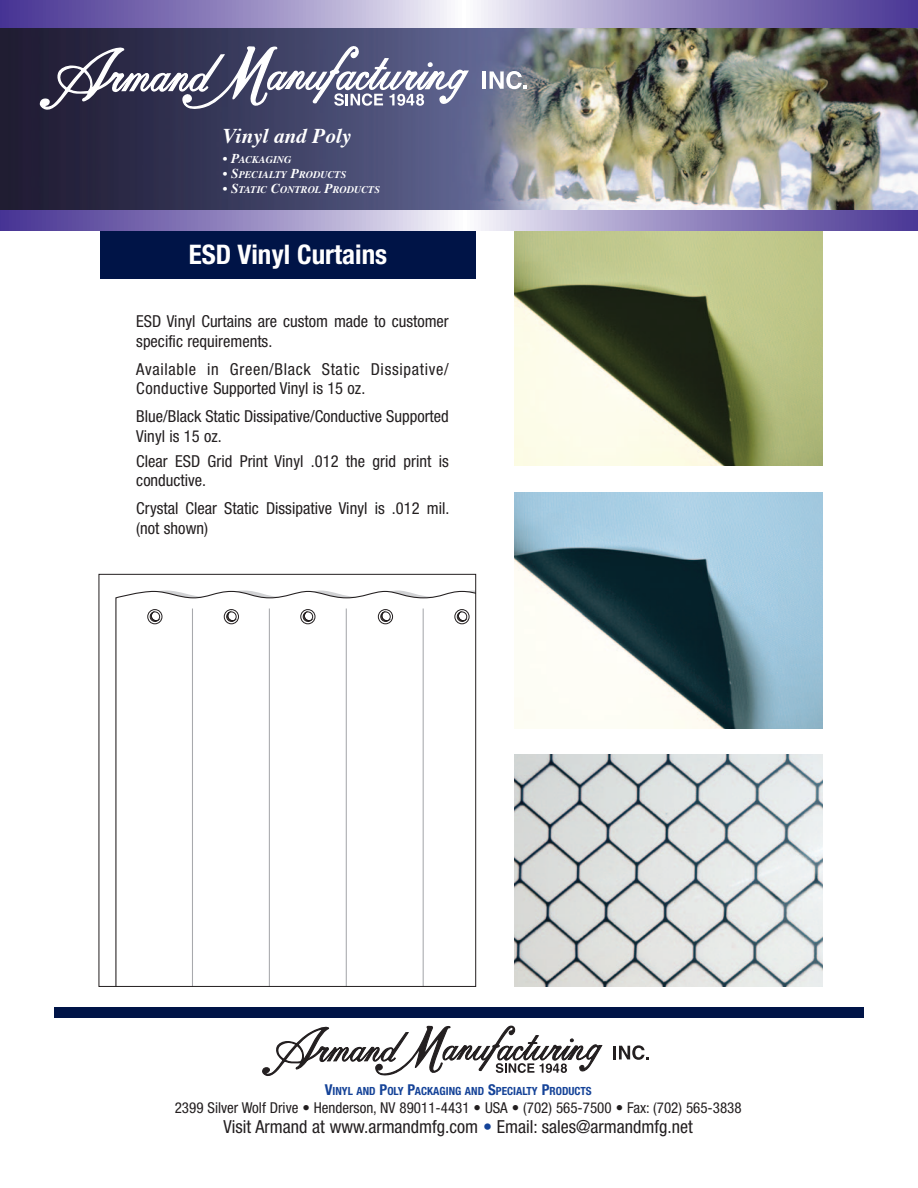
<style>
.page{position:relative;width:918px;height:1188px;background:#fff}
.page>*{position:absolute;margin:0;border:0;box-sizing:border-box;transform-origin:0 0}
.t1{font:700 condensed 27px "Helvetica Neue";color:#fff}
.t2{font:italic 700 21px "Times";color:#fff}
.t3{font:condensed 18px "Helvetica Neue";color:#231f20}
.t4{font:condensed 16.5px/19.5px "Helvetica Neue";color:#231f20}
.t5{font:condensed 16.5px/19.5px "Helvetica Neue";letter-spacing:.04em;color:#231f20}
.t6{font:condensed 15px "Helvetica Neue";color:#231f20}
.t7{font:700 condensed 11.25px "Helvetica Neue";color:#154398}
.t8{font:italic 700 10.2px "Times";color:#fff}
.s1{font-size:13.5px}
.s2{font-size:15px}
.s3{color:#154398}
</style>
<div class="page">
<img style="left:515px;top:231px;width:307px;height:235px">
<svg style="left:0;top:0;width:918px;height:28px;background:#988cc2"></svg>
<img style="left:0;top:28px;width:918px;height:183px">
<hr style="left:482px;top:71px;width:4px;height:18px;background:#fff">
<svg style="left:490px;top:71px;width:37px;height:18px"></svg>
<svg style="left:40px;top:44px;width:429px;height:66px"></svg>
<svg style="left:0;top:211px;width:918px;height:20px;background:#988dc2"></svg>
<svg style="left:613px;top:1045px;width:36px;height:15px"></svg>
<svg style="left:262px;top:1026px;width:341px;height:50px"></svg>
<div style="left:54px;top:1007px;width:810px;height:10px;background:#001447"></div>
<img style="left:515px;top:493px;width:307px;height:236px">
<img style="left:515px;top:754px;width:307px;height:233px">
<svg style="left:115px;top:591px;width:359px;height:394px"></svg>
<div style="left:147px;top:609px;width:15px;height:15px;border:1px solid #231f20;border-radius:50%"></div>
<svg style="left:150px;top:610px;width:11px;height:12px"></svg>
<div style="left:224px;top:610px;width:14px;height:14px;background:#726f70;border-radius:50%"></div>
<div style="left:224px;top:609px;width:15px;height:15px;border:1px solid #231f20;border-radius:50%"></div>
<svg style="left:226px;top:610px;width:12px;height:12px"></svg>
<div style="left:301px;top:610px;width:14px;height:14px;background:#393536;border-radius:50%"></div>
<div style="left:301px;top:609px;width:14px;height:15px;border:1px solid #231f20;border-radius:50%"></div>
<svg style="left:303px;top:610px;width:11px;height:12px"></svg>
<div style="left:378px;top:610px;width:15px;height:14px;background:#918f90;border-radius:50%"></div>
<div style="left:378px;top:609px;width:15px;height:15px;border:1px solid #231f20;border-radius:50%"></div>
<svg style="left:380px;top:610px;width:12px;height:12px"></svg>
<div style="left:455px;top:610px;width:14px;height:14px;background:#322e2f;border-radius:50%"></div>
<div style="left:455px;top:609px;width:14px;height:15px;border:1px solid #231f20;border-radius:50%"></div>
<svg style="left:457px;top:610px;width:11px;height:12px"></svg>
<hr style="left:192px;top:609px;width:1px;height:377px;background:#a8a9ad">
<hr style="left:269px;top:609px;width:1px;height:377px;background:#a8a9ad">
<hr style="left:346px;top:609px;width:1px;height:377px;background:#a8a9ad">
<hr style="left:423px;top:609px;width:1px;height:377px;background:#a8a9ad">
<div style="left:99px;top:574px;width:377px;height:413px;border:1px solid #231f20"></div>
<div style="left:100px;top:231px;width:376px;height:48px;background:#001447"></div>
<p class="t2" style="left:223px;top:128px;width:130px">Vinyl and Poly</p>
<p class="t8" style="left:223px;top:155px;width:70px"><span class="s1">• P</span>ACKAGING</p>
<p class="t8" style="left:223px;top:170px;width:125px"><span class="s1">• S</span>PECIALTY <span class="s1">P</span>RODUCTS</p>
<p class="t8" style="left:223px;top:185px;width:159px"><span class="s1">• S</span>TATIC <span class="s1">C</span>ONTROL <span class="s1">P</span>RODUCTS</p>
<p class="t1" style="left:189px;top:245px;width:200px">ESD Vinyl Curtains</p>
<p class="t4" style="left:136px;top:313px;width:314px">ESD Vinyl Curtains are custom made to customer specific requirements.</p>
<p class="t5" style="left:136px;top:360px;width:314px">Available in Green/Black Static Dissipative/<br>Conductive Supported Vinyl is 15 oz.</p>
<p class="t4" style="left:136px;top:408px;width:314px">Blue/Black Static Dissipative/Conductive Supported<br>Vinyl is 15 oz.</p>
<p class="t4" style="left:136px;top:453px;width:314px">Clear ESD Grid Print Vinyl .012 the grid print is conductive.</p>
<p class="t4" style="left:136px;top:500px;width:315px">Crystal Clear Static Dissipative Vinyl is .012 mil. (not shown)</p>
<p class="t7" style="left:325px;top:1087px;width:269px"><span class="s2">V</span>INYL AND <span class="s2">P</span>OLY <span class="s2">P</span>ACKAGING AND <span class="s2">S</span>PECIALTY <span class="s2">P</span>RODUCTS</p>
<p class="t6" style="left:175px;top:1103px;width:568px">2399 Silver Wolf Drive • Henderson, NV 89011-4431 • USA • (702) 565-7500 • Fax: (702) 565-3838</p>
<p class="t3" style="left:224px;top:1120px;width:471px">Visit Armand at www.armandmfg.com <span class="s3">•</span> Email: sales@armandmfg.net</p>
</div>
